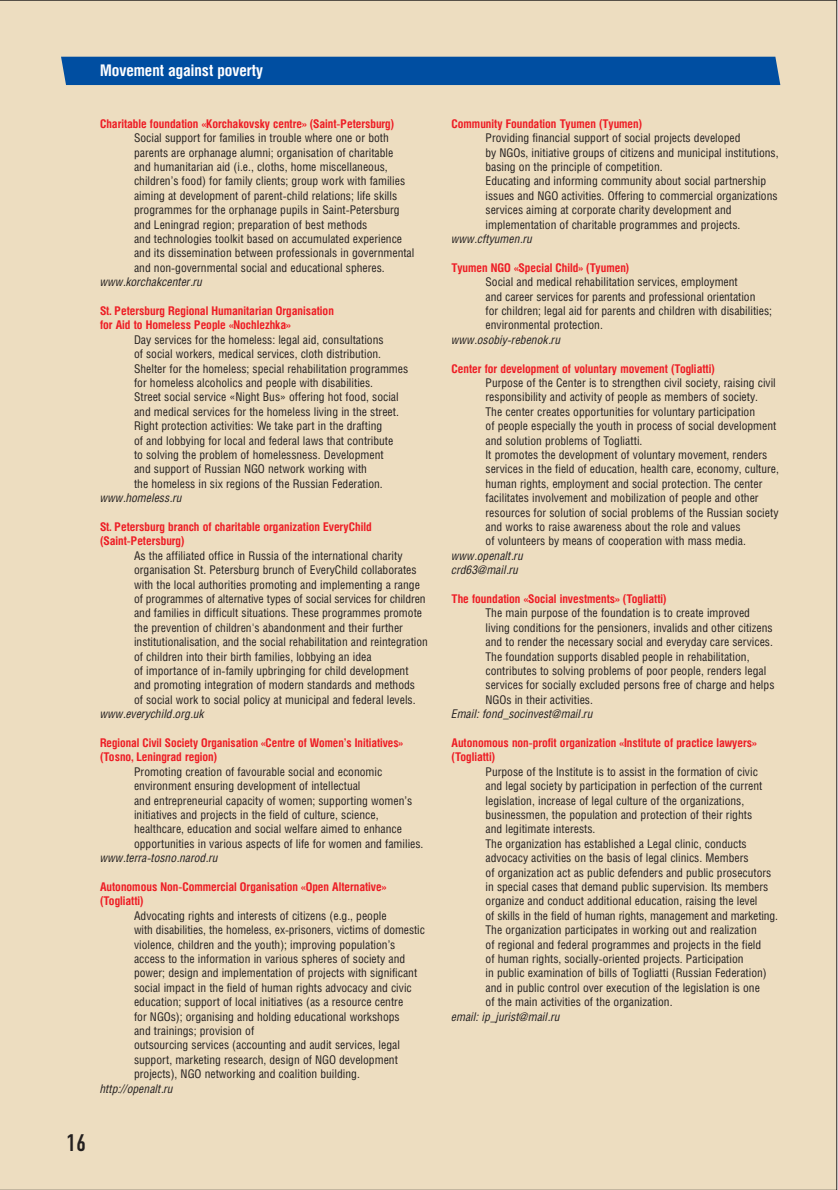
<style>
.page{position:relative;width:838px;height:1190px;background:#fff}
.page>*{position:absolute;margin:0;border:0;box-sizing:border-box;transform-origin:0 0}
.t1{font:24px "DIN Condensed C";color:#231f1f}
.t2{font:700 16px "Helios Cond";color:#fff}
.t3{font:12px/14.4px "Helios Cond";color:#231f1f}
.t4{font:700 12px/14.4px "Helios Cond";color:#ee1c24}
.t5{font:italic 12px/14.4px "Helios Cond";color:#231f1f}
</style>
<div class="page">
<div style="left:0;top:0;width:837px;height:1190px;background:#edddc0"></div>
<div style="left:61px;top:57px;width:719px;height:28px;background:#004ea1"></div>
<h2 class="t2" style="left:100px;top:64px;width:165px">Movement against poverty</h2>
<p class="t4" style="left:100px;top:117px;width:296px">Charitable foundation «Korchakovsky centre» (Saint-Petersburg)</p>
<p class="t3" style="left:134px;top:132px;width:282px">Social support for families in trouble where one or both parents are orphanage alumni; organisation of charitable<br>and humanitarian aid (i.e., cloths, home miscellaneous, children’s food) for family clients; group work with families aiming at development of parent-child relations; life skills programmes for the orphanage pupils in Saint-Petersburg and Leningrad region; preparation of best methods<br>and technologies toolkit based on accumulated experience and its dissemination between professionals in governmental and non-governmental social and educational spheres.</p>
<p class="t5" style="left:100px;top:276px;width:104px">www.korchakcenter.ru</p>
<p class="t4" style="left:100px;top:305px;width:235px">St. Petersburg Regional Humanitarian Organisation for Aid to Homeless People «Nochlezhka»</p>
<p class="t3" style="left:134px;top:333px;width:276px">Day services for the homeless: legal aid, consultations<br>of social workers, medical services, cloth distribution.<br>Shelter for the homeless; special rehabilitation programmes for homeless alcoholics and people with disabilities.<br>Street social service «Night Bus» offering hot food, social and medical services for the homeless living in the street.<br>Right protection activities: We take part in the drafting<br>of and lobbying for local and federal laws that contribute<br>to solving the problem of homelessness. Development<br>and support of Russian NGO network working with<br>the homeless in six regions of the Russian Federation.</p>
<p class="t5" style="left:100px;top:492px;width:84px">www.homeless.ru</p>
<p class="t4" style="left:100px;top:521px;width:273px">St. Petersburg branch of charitable organization EveryChild (Saint-Petersburg)</p>
<p class="t3" style="left:134px;top:549px;width:295px">As the affiliated office in Russia of the international charity organisation St. Petersburg brunch of EveryChild collaborates with the local authorities promoting and implementing a range of programmes of alternative types of social services for children and families in difficult situations. These programmes promote the prevention of children's abandonment and their further institutionalisation, and the social rehabilitation and reintegration of children into their birth families, lobbying an idea<br>of importance of in-family upbringing for child development and promoting integration of modern standards and methods<br>of social work to social policy at municipal and federal levels.</p>
<p class="t5" style="left:100px;top:708px;width:106px">www.everychild.org.uk</p>
<p class="t4" style="left:100px;top:737px;width:305px">Regional Civil Society Organisation «Centre of Women’s Initiatives» (Tosno, Leningrad region)</p>
<p class="t3" style="left:134px;top:765px;width:291px">Promoting creation of favourable social and economic environment ensuring development of intellectual<br>and entrepreneurial capacity of women; supporting women’s initiatives and projects in the field of culture, science, healthcare, education and social welfare aimed to enhance opportunities in various aspects of life for women and families.</p>
<p class="t5" style="left:100px;top:852px;width:120px">www.terra-tosno.narod.ru</p>
<p class="t4" style="left:100px;top:881px;width:288px">Autonomous Non-Commercial Organisation «Open Alternative» (Togliatti)</p>
<p class="t3" style="left:134px;top:909px;width:292px">Advocating rights and interests of citizens (e.g., people<br>with disabilities, the homeless, ex-prisoners, victims of domestic violence, children and the youth); improving population’s access to the information in various spheres of society and power; design and implementation of projects with significant social impact in the field of human rights advocacy and civic education; support of local initiatives (as a resource centre<br>for NGOs); organising and holding educational workshops<br>and trainings; provision of<br>outsourcing services (accounting and audit services, legal support, marketing research, design of NGO development projects), NGO networking and coalition building.</p>
<p class="t5" style="left:100px;top:1082px;width:75px">http://openalt.ru</p>
<h1 class="t1" style="left:66px;top:1134px;width:22px">16</h1>
<p class="t4" style="left:452px;top:117px;width:192px">Community Foundation Tyumen (Tyumen)</p>
<p class="t3" style="left:486px;top:132px;width:295px">Providing financial support of social projects developed<br>by NGOs, initiative groups of citizens and municipal institutions, basing on the principle of competition.<br>Educating and informing community about social partnership issues and NGO activities. Offering to commercial organizations services aiming at corporate charity development and implementation of charitable programmes and projects.</p>
<p class="t5" style="left:452px;top:233px;width:82px">www.cftyumen.ru</p>
<p class="t4" style="left:452px;top:261px;width:179px">Tyumen NGO «Special Child» (Tyumen)</p>
<p class="t3" style="left:486px;top:276px;width:288px">Social and medical rehabilitation services, employment<br>and career services for parents and professional orientation<br>for children; legal aid for parents and children with disabilities; environmental protection.</p>
<p class="t5" style="left:452px;top:333px;width:111px">www.osobiy-rebenok.ru</p>
<p class="t4" style="left:452px;top:362px;width:265px">Center for development of voluntary movement (Togliatti)</p>
<p class="t3" style="left:486px;top:377px;width:295px">Purpose of the Center is to strengthen civil society, raising civil responsibility and activity of people as members of society.<br>The center creates opportunities for voluntary participation<br>of people especially the youth in process of social development and solution problems of Togliatti.<br>It promotes the development of voluntary movement, renders services in the field of education, health care, economy, culture, human rights, employment and social protection. The center facilitates involvement and mobilization of people and other resources for solution of social problems of the Russian society and works to raise awareness about the role and values<br>of volunteers by means of cooperation with mass media.</p>
<p class="t5" style="left:452px;top:549px;width:73px">www.openalt.ru crd63@mail.ru</p>
<p class="t4" style="left:452px;top:593px;width:217px">The foundation «Social investments» (Togliatti)</p>
<p class="t3" style="left:486px;top:607px;width:290px">The main purpose of the foundation is to create improved living conditions for the pensioners, invalids and other citizens and to render the necessary social and everyday care services.<br>The foundation supports disabled people in rehabilitation, contributes to solving problems of poor people, renders legal services for socially excluded persons free of charge and helps NGOs in their activities.</p>
<p class="t5" style="left:452px;top:708px;width:143px">Email: fond_socinvest@mail.ru</p>
<p class="t4" style="left:452px;top:737px;width:307px">Autonomous non-profit organization «Institute of practice lawyers» (Togliatti)</p>
<p class="t3" style="left:486px;top:765px;width:294px">Purpose of the Institute is to assist in the formation of civic<br>and legal society by participation in perfection of the current legislation, increase of legal culture of the organizations, businessmen, the population and protection of their rights<br>and legitimate interests.<br>The organization has established a Legal clinic, conducts advocacy activities on the basis of legal clinics. Members<br>of organization act as public defenders and public prosecutors in special cases that demand public supervision. Its members organize and conduct additional education, raising the level<br>of skills in the field of human rights, management and marketing.<br>The organization participates in working out and realization<br>of regional and federal programmes and projects in the field<br>of human rights, socially-oriented projects. Participation<br>in public examination of bills of Togliatti (Russian Federation) and in public control over execution of the legislation is one<br>of the main activities of the organization.</p>
<p class="t5" style="left:452px;top:1010px;width:110px">email: ip_jurist@mail.ru</p>
</div>
